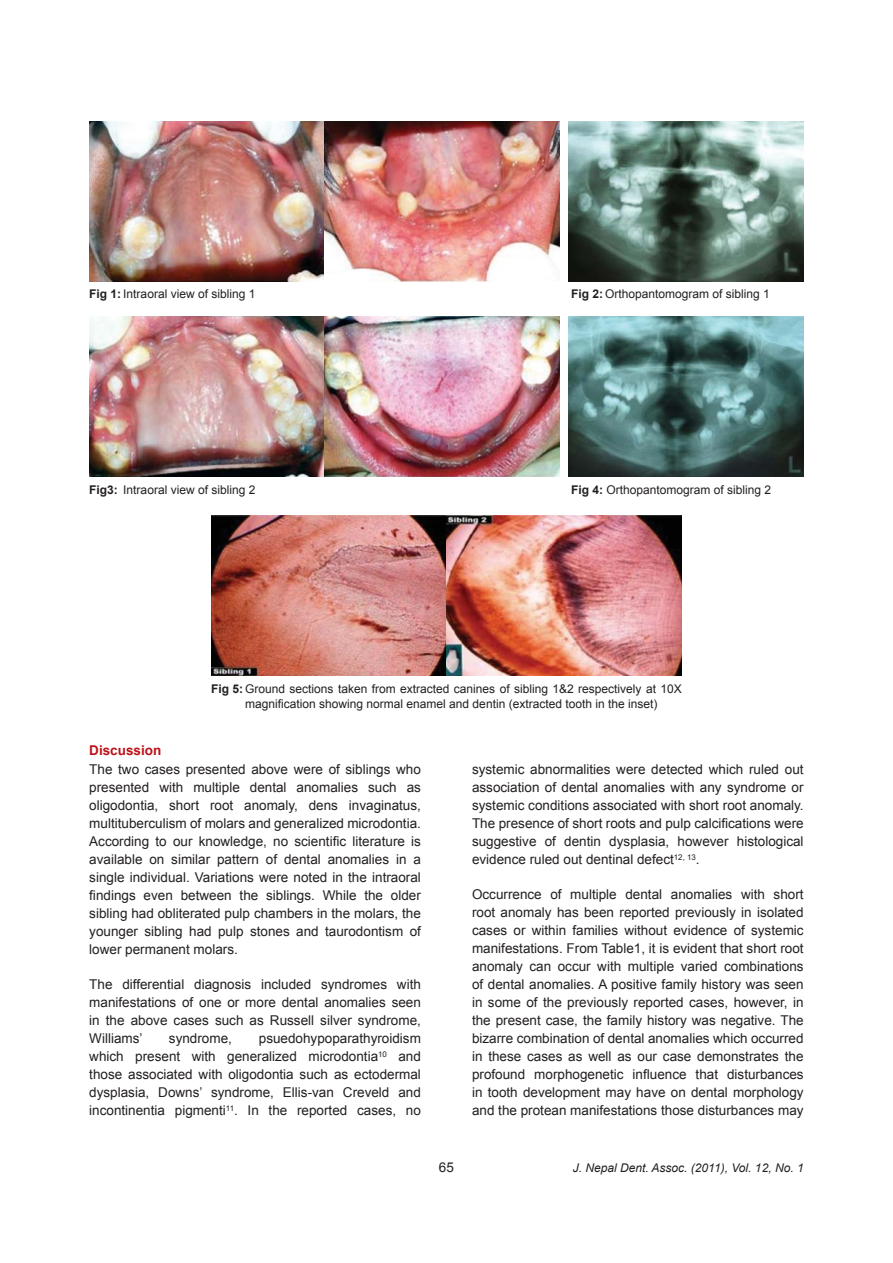
<style>
.page{position:relative;width:893px;height:1263px;background:#fff}
.page>*{position:absolute;margin:0;border:0;box-sizing:border-box;transform-origin:0 0}
.t1{font:13.5px/18px "Arial";color:#231f20;text-align:justify}
.t2{font:700 13.5px "Arial";color:#ba1319}
.t3{font:12px/15px "Arial";color:#231f20}
.t4{font:italic 12px "Arial";color:#231f20}
.s1{font-weight:700}
</style>
<div class="page">
<img style="left:211px;top:515px;width:471px;height:160px">
<img style="left:89px;top:121px;width:470px;height:160px">
<img style="left:568px;top:121px;width:236px;height:160px">
<img style="left:89px;top:317px;width:471px;height:159px">
<img style="left:568px;top:317px;width:236px;height:159px">
<p class="t3" style="left:89px;top:287px;width:168px"><span class="s1">Fig 1:</span> Intraoral view of sibling 1</p>
<p class="t3" style="left:571px;top:287px;width:200px"><span class="s1">Fig 2:</span> Orthopantomogram of sibling 1</p>
<p class="t3" style="left:89px;top:482px;width:168px"><span class="s1">Fig3:</span> Intraoral view of sibling 2</p>
<p class="t3" style="left:571px;top:482px;width:202px"><span class="s1">Fig 4:</span> Orthopantomogram of sibling 2</p>
<p class="t3" style="left:245px;top:681px;width:438px;text-indent:-34px"><span class="s1">Fig 5:</span> Ground sections taken from extracted canines of sibling 1&amp;2 respectively at 10X magnification showing normal enamel and dentin (extracted tooth in the inset)</p>
<p class="t2" style="left:89px;top:742px;width:74px">Discussion</p>
<p class="t1" style="left:89px;top:760px;width:333px">The two cases presented above were of siblings who presented with multiple dental anomalies such as oligodontia, short root anomaly, dens invaginatus, multituberculism of molars and generalized microdontia.<br>According to our knowledge, no scientific literature is available on similar pattern of dental anomalies in a single individual. Variations were noted in the intraoral findings even between the siblings. While the older sibling had obliterated pulp chambers in the molars, the younger sibling had pulp stones and taurodontism of lower permanent molars.</p>
<p class="t1" style="left:89px;top:975px;width:333px">The differential diagnosis included syndromes with manifestations of one or more dental anomalies seen in the above cases such as Russell silver syndrome, Williams’</p>
<p class="t1" style="left:89px;top:1029px;width:333px;text-indent:170px">psuedohypoparathyroidism which present with generalized microdontia<sup>10</sup> and those associated with oligodontia such as ectodermal dysplasia, Downs’ syndrome, Ellis-van Creveld and incontinentia pigmenti<sup>11</sup>. In the reported cases, no</p>
<p class="t1" style="left:169px;top:1029px;width:65px">syndrome,</p>
<p class="t1" style="left:472px;top:760px;width:333px">systemic abnormalities were detected which ruled out association of dental anomalies with any syndrome or systemic conditions associated with short root anomaly.<br>The presence of short roots and pulp calcifications were suggestive of dentin dysplasia, however histological evidence ruled out dentinal defect<sup>12,</sup> <sup>13</sup>.</p>
<p class="t1" style="left:472px;top:885px;width:333px">Occurrence of multiple dental anomalies with short root anomaly has been reported previously in isolated cases or within families without evidence of systemic manifestations. From Table1, it is evident that short root anomaly can occur with multiple varied combinations of dental anomalies. A positive family history was seen in some of the previously reported cases, however, in the present case, the family history was negative. The bizarre combination of dental anomalies which occurred in these cases as well as our case demonstrates the profound morphogenetic influence that disturbances in tooth development may have on dental morphology and the protean manifestations those disturbances may</p>
<p class="t1" style="left:439px;top:1158px;width:17px">65</p>
<p class="t4" style="left:573px;top:1161px;width:232px">J. Nepal Dent. Assoc. (2011), Vol. 12, No. 1</p>
</div>
